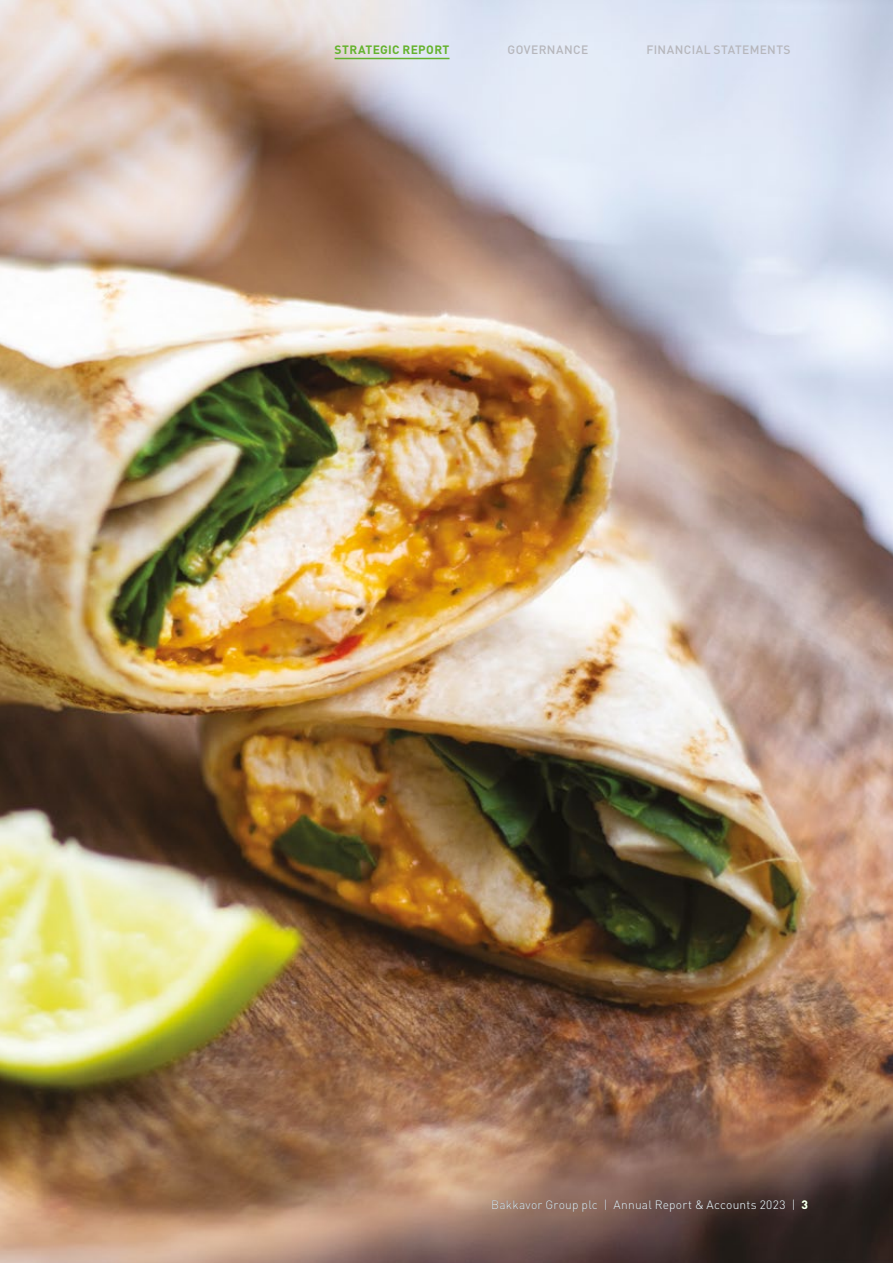
<style>
.page{position:relative;width:893px;height:1263px;background:#fff}
.page>*{position:absolute;margin:0;border:0;box-sizing:border-box;transform-origin:0 0}
.t1{font:300 12px "DIN Pro";letter-spacing:.015em;color:#fff}
.t2{font:500 12px "DIN Pro";letter-spacing:.03em;color:#b6b6bb}
.t3{font:700 12px "DIN Pro";letter-spacing:.03em;color:#65b32e}
.s1{color:#323e48}
.s2{font-weight:700;color:#65b32e}
</style>
<div class="page">
<img style="left:1px;top:0;width:892px;height:1263px">
<hr style="left:335px;top:58px;width:114px;height:1px;background:#65b32e">
<p class="t3" style="left:335px;top:40px;width:116px">STRATEGIC REPORT</p>
<p class="t2" style="left:508px;top:40px;width:82px">GOVERNANCE</p>
<p class="t2" style="left:646px;top:40px;width:146px">FINANCIAL STATEMENTS</p>
<p class="t1" style="left:491px;top:1196px;width:118px">Bakkavor Group plc <span class="s1">|</span></p>
<p class="t1" style="left:614px;top:1196px;width:196px">Annual Report &amp; Accounts 2023 <span class="s1">|</span> <span class="s2">3</span></p>
</div>
